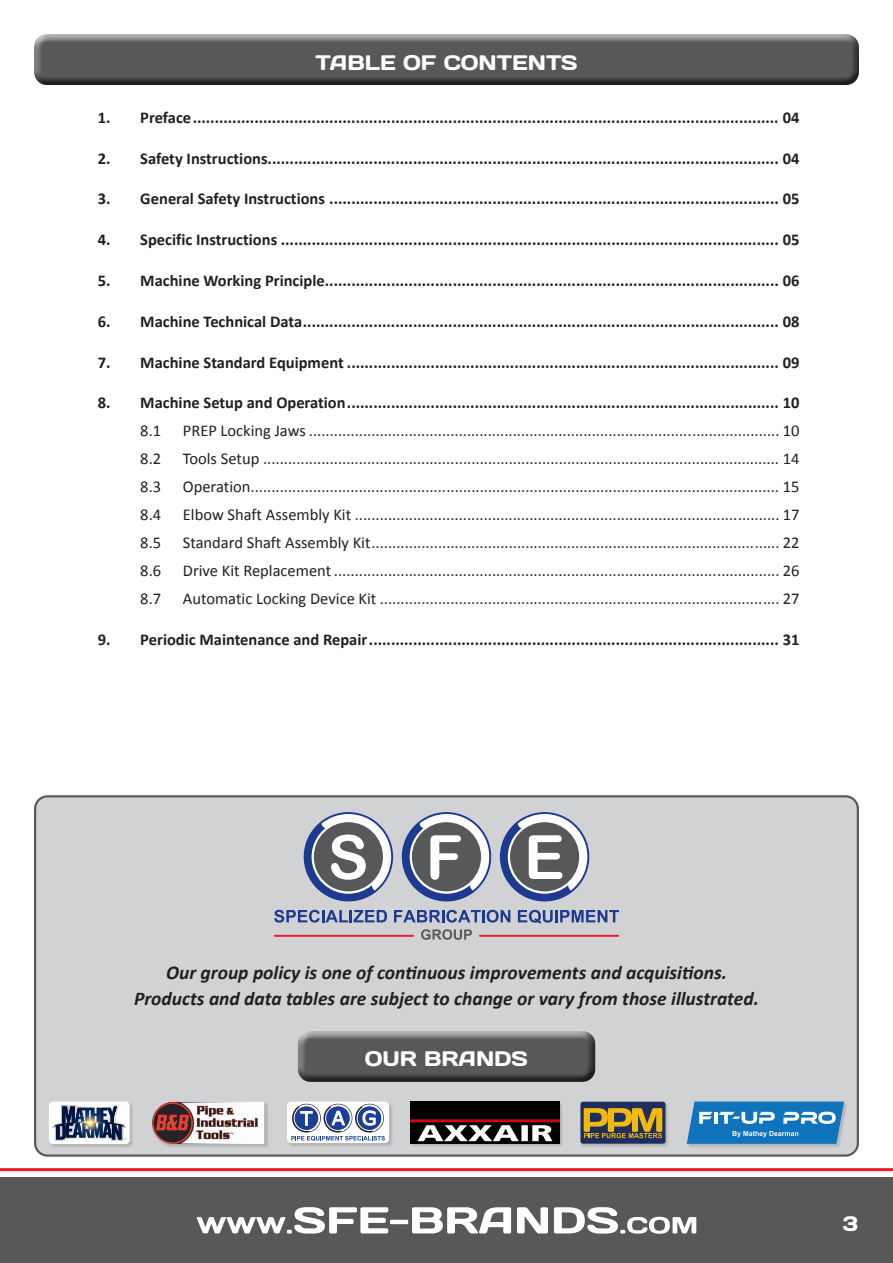
<style>
.page{position:relative;width:893px;height:1263px;background:#fff}
.page>*{position:absolute;margin:0;border:0;box-sizing:border-box;transform-origin:0 0}
.t1{font:21px "Days One";color:#fff}
.t2{font:italic 700 19.5px "Calibri";color:#231f20}
.t3{font:700 16.5px "Calibri";color:#231f20}
.t4{font:16.5px "Calibri";color:#231f20}
</style>
<div class="page">
<div style="left:35px;top:796px;width:823px;height:359px;background:#d1d2d4;border-radius:12px"></div>
<div style="left:34px;top:795px;width:825px;height:362px;border:2px solid #57585a;border-radius:12px"></div>
<svg style="left:500px;top:812px;width:89px;height:89px"></svg>
<svg style="left:304px;top:812px;width:89px;height:89px"></svg>
<svg style="left:402px;top:812px;width:89px;height:89px"></svg>
<hr style="left:275px;top:935px;width:138px;height:2px;background:#ee1c28">
<svg style="left:274px;top:910px;width:113px;height:12px"></svg>
<svg style="left:394px;top:910px;width:116px;height:12px"></svg>
<svg style="left:518px;top:910px;width:101px;height:14px"></svg>
<svg style="left:421px;top:929px;width:51px;height:11px"></svg>
<hr style="left:480px;top:935px;width:138px;height:2px;background:#ee1c28">
<div style="left:287px;top:1102px;width:106px;height:45px;background:#b8b8ba"></div>
<div style="left:287px;top:1101px;width:102px;height:42px;background:#fff;border-radius:4px"></div>
<svg style="left:291px;top:1104px;width:94px;height:37px"></svg>
<div style="left:152px;top:1102px;width:117px;height:46px;background:#231f20;opacity:.17"></div>
<div style="left:153px;top:1101px;width:112px;height:43px;background:#231f20;opacity:.75"></div>
<div style="left:581px;top:1102px;width:88px;height:45px;background:#231f20;opacity:.17"></div>
<div style="left:580px;top:1102px;width:85px;height:42px;background:#1e2f5e;border-radius:3px"></div>
<svg style="left:584px;top:1108px;width:78px;height:30px"></svg>
<div style="left:687px;top:1102px;width:161px;height:45px;background:#231f20;opacity:.17"></div>
<svg style="left:687px;top:1101px;width:157px;height:43px;background:#3c8cc6"></svg>
<div style="left:49px;top:1102px;width:85px;height:46px;background:#bcbcbe"></div>
<div style="left:49px;top:1101px;width:81px;height:43px;background:#fff;border-radius:4px"></div>
<svg style="left:52px;top:1105px;width:75px;height:36px"></svg>
<div style="left:410px;top:1102px;width:153px;height:45px;background:#231f20;opacity:.17"></div>
<img style="left:410px;top:1102px;width:149px;height:41px">
<div style="left:296px;top:1028px;width:300px;height:46px;background:#fff;opacity:.75"></div>
<div style="left:296px;top:1033px;width:300px;height:49px;background:#231f20;opacity:.75"></div>
<div style="left:0;top:1178px;width:893px;height:85px;background:#57585a"></div>
<hr style="left:0;top:1168px;width:893px;height:3px;background:#ee1c28">
<svg style="left:197px;top:1207px;width:314px;height:26px"></svg>
<svg style="left:517px;top:1207px;width:31px;height:26px"></svg>
<svg style="left:554px;top:1207px;width:142px;height:27px"></svg>
<div style="left:32px;top:32px;width:828px;height:45px;background:#fff;opacity:.75"></div>
<div style="left:32px;top:37px;width:828px;height:49px;background:#231f20;opacity:.75"></div>
<p class="t1" style="left:315px;top:49px;width:264px">TABLE OF CONTENTS</p>
<p class="t3" style="left:98px;top:107px;width:703px">1. Preface..................................................................................................................................... 04</p>
<p class="t3" style="left:98px;top:148px;width:703px">2. Safety Instructions.................................................................................................................... 04</p>
<p class="t3" style="left:98px;top:188px;width:703px">3. General Safety Instructions ...................................................................................................... 05</p>
<p class="t3" style="left:98px;top:229px;width:703px">4. Specific Instructions ................................................................................................................. 05</p>
<p class="t3" style="left:98px;top:270px;width:703px">5. Machine Working Principle....................................................................................................... 06</p>
<p class="t3" style="left:98px;top:311px;width:703px">6. Machine Technical Data............................................................................................................ 08</p>
<p class="t3" style="left:98px;top:351px;width:703px">7. Machine Standard Equipment .................................................................................................. 09</p>
<p class="t3" style="left:98px;top:392px;width:703px">8. Machine Setup and Operation.................................................................................................. 10</p>
<p class="t4" style="left:140px;top:420px;width:22px">8.1</p>
<p class="t4" style="left:183px;top:420px;width:618px">PREP Locking Jaws ................................................................................................................. 10</p>
<p class="t4" style="left:140px;top:448px;width:22px">8.2</p>
<p class="t4" style="left:183px;top:448px;width:618px">Tools Setup ............................................................................................................................ 14</p>
<p class="t4" style="left:140px;top:476px;width:22px">8.3</p>
<p class="t4" style="left:183px;top:476px;width:618px">Operation............................................................................................................................... 15</p>
<p class="t4" style="left:140px;top:504px;width:22px">8.4</p>
<p class="t4" style="left:183px;top:504px;width:618px">Elbow Shaft Assembly Kit ...................................................................................................... 17</p>
<p class="t4" style="left:140px;top:532px;width:22px">8.5</p>
<p class="t4" style="left:183px;top:532px;width:618px">Standard Shaft Assembly Kit.................................................................................................. 22</p>
<p class="t4" style="left:140px;top:560px;width:22px">8.6</p>
<p class="t4" style="left:183px;top:560px;width:618px">Drive Kit Replacement ........................................................................................................... 26</p>
<p class="t4" style="left:140px;top:588px;width:22px">8.7</p>
<p class="t4" style="left:183px;top:588px;width:618px">Automatic Locking Device Kit ................................................................................................ 27</p>
<p class="t3" style="left:98px;top:629px;width:703px">9. Periodic Maintenance and Repair............................................................................................. 31</p>
<p class="t2" style="left:166px;top:960px;width:562px">Our group policy is one of continuous improvements and acquisitions.</p>
<p class="t2" style="left:134px;top:986px;width:626px">Products and data tables are subject to change or vary from those illustrated.</p>
<p class="t1" style="left:365px;top:1045px;width:165px">OUR BRANDS</p>
<p class="t1" style="left:843px;top:1210px;width:17px">3</p>
</div>
